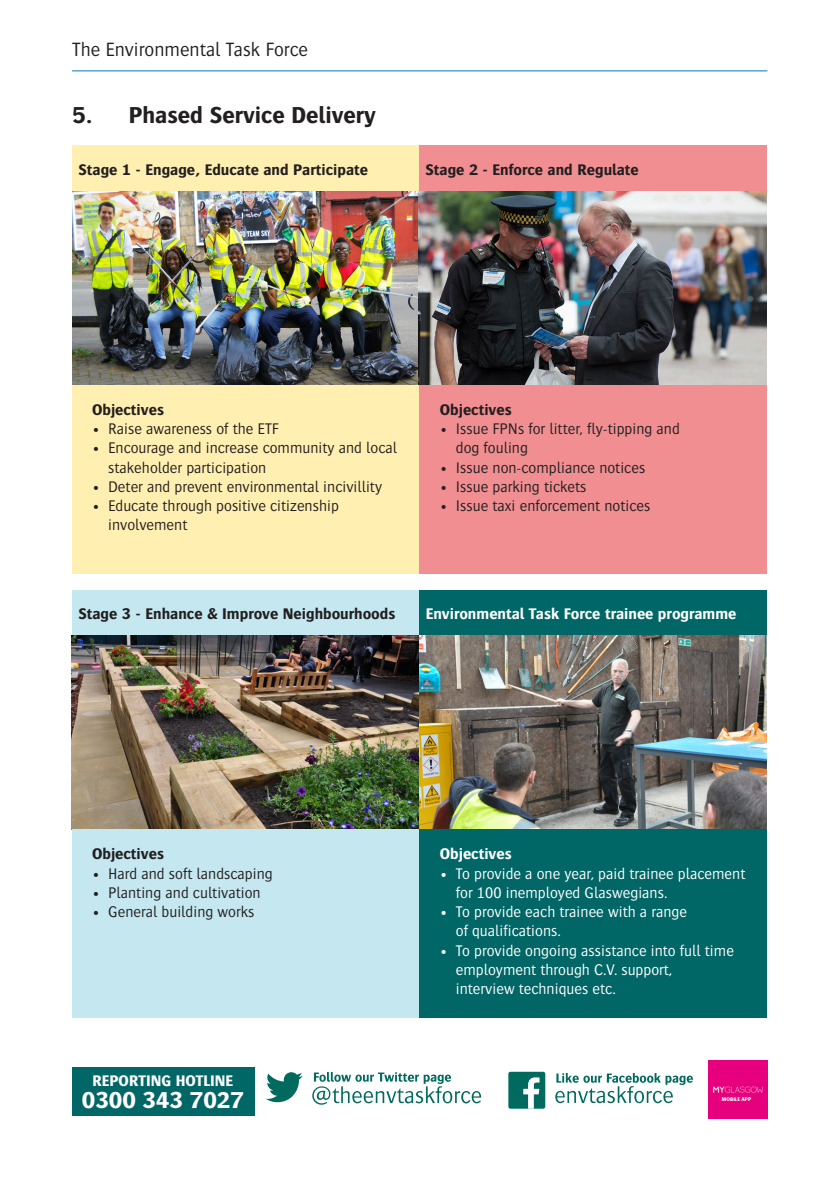
<style>
.page{position:relative;width:840px;height:1191px;background:#fff}
.page>*{position:absolute;margin:0;border:0;box-sizing:border-box;transform-origin:0 0}
.t1{font:700 24px "Bosis";color:#231f20}
.t2{font:700 24px "Bosis";color:#fff}
.t3{font:300 20px "Bosis";color:#231f20}
.t4{font:300 16px/19.2px "Bosis";color:#231f20}
.t5{font:300 16px/19.2px "Bosis";color:#fff}
.t6{font:700 16px "Bosis";color:#231f20}
.t7{font:700 16px "Bosis";color:#fff}
.t8{font:700 5.6px "Bosis";color:#fff}
</style>
<div class="page">
<hr style="left:72px;top:70px;width:694px;height:1px;background:#0079c2">
<div style="left:72px;top:146px;width:347px;height:45px;background:#fff0b1"></div>
<img style="left:72px;top:191px;width:694px;height:194px">
<div style="left:419px;top:146px;width:347px;height:45px;background:#f08e91"></div>
<div style="left:72px;top:590px;width:347px;height:45px;background:#c4e7f0"></div>
<img style="left:72px;top:635px;width:694px;height:194px">
<div style="left:419px;top:590px;width:347px;height:45px;background:#066"></div>
<div style="left:72px;top:385px;width:347px;height:188px;background:#fff0b1"></div>
<div style="left:419px;top:385px;width:347px;height:188px;background:#f08e91"></div>
<div style="left:72px;top:829px;width:347px;height:188px;background:#c4e7f0"></div>
<div style="left:419px;top:829px;width:347px;height:188px;background:#066"></div>
<div style="left:72px;top:1066px;width:182px;height:49px;background:#066"></div>
<div style="left:708px;top:1060px;width:58px;height:59px;background:#e6007e"></div>
<div style="left:508px;top:1071px;width:37px;height:37px;background:#006a5f;border-radius:2px"></div>
<svg style="left:523px;top:1077px;width:16px;height:31px"></svg>
<svg style="left:266px;top:1072px;width:36px;height:30px"></svg>
<svg style="left:312px;top:1072px;width:169px;height:32px"></svg>
<svg style="left:555px;top:1073px;width:137px;height:30px"></svg>
<p class="t3" style="left:72px;top:39px;width:237px">The Environmental Task Force</p>
<p class="t1" style="left:72px;top:101px;width:305px">5. Phased Service Delivery</p>
<p class="t6" style="left:78px;top:161px;width:291px">Stage 1 - Engage, Educate and Participate</p>
<p class="t6" style="left:425px;top:161px;width:215px">Stage 2 - Enforce and Regulate</p>
<p class="t6" style="left:92px;top:401px;width:73px">Objectives</p>
<p class="t4" style="left:92px;top:419px;width:188px">• Raise awareness of the ETF</p>
<p class="t4" style="left:108px;top:438px;width:290px;text-indent:-16px">• Encourage and increase community and local stakeholder participation</p>
<p class="t4" style="left:92px;top:476px;width:291px">• Deter and prevent environmental incivillity</p>
<p class="t4" style="left:108px;top:496px;width:232px;text-indent:-16px">• Educate through positive citizenship involvement</p>
<p class="t6" style="left:439px;top:401px;width:73px">Objectives</p>
<p class="t4" style="left:455px;top:419px;width:225px;text-indent:-16px">• Issue FPNs for litter, fly-tipping and dog fouling</p>
<p class="t4" style="left:439px;top:457px;width:207px">• Issue non-compliance notices</p>
<p class="t4" style="left:439px;top:476px;width:148px">• Issue parking tickets</p>
<p class="t4" style="left:439px;top:496px;width:212px">• Issue taxi enforcement notices</p>
<p class="t6" style="left:78px;top:605px;width:318px">Stage 3 - Enhance &amp; Improve Neighbourhoods</p>
<p class="t7" style="left:425px;top:605px;width:312px">Environmental Task Force trainee programme</p>
<p class="t6" style="left:92px;top:845px;width:73px">Objectives</p>
<p class="t4" style="left:92px;top:863px;width:182px">• Hard and soft landscaping</p>
<p class="t4" style="left:92px;top:882px;width:170px">• Planting and cultivation</p>
<p class="t4" style="left:92px;top:902px;width:164px">• General building works</p>
<p class="t7" style="left:439px;top:845px;width:73px">Objectives</p>
<p class="t5" style="left:455px;top:863px;width:291px;text-indent:-16px">• To provide a one year, paid trainee placement for 100 inemployed Glaswegians.</p>
<p class="t5" style="left:455px;top:902px;width:233px;text-indent:-16px">• To provide each trainee with a range of qualifications.</p>
<p class="t5" style="left:455px;top:940px;width:279px;text-indent:-16px">• To provide ongoing assistance into full time employment through C.V. support, interview techniques etc.</p>
<p class="t7" style="left:92px;top:1071px;width:142px">REPORTING HOTLINE</p>
<p class="t2" style="left:82px;top:1086px;width:163px">0300 343 7027</p>
<p class="t8" style="left:721px;top:1095px;width:31px">MOBILE APP</p>
</div>
